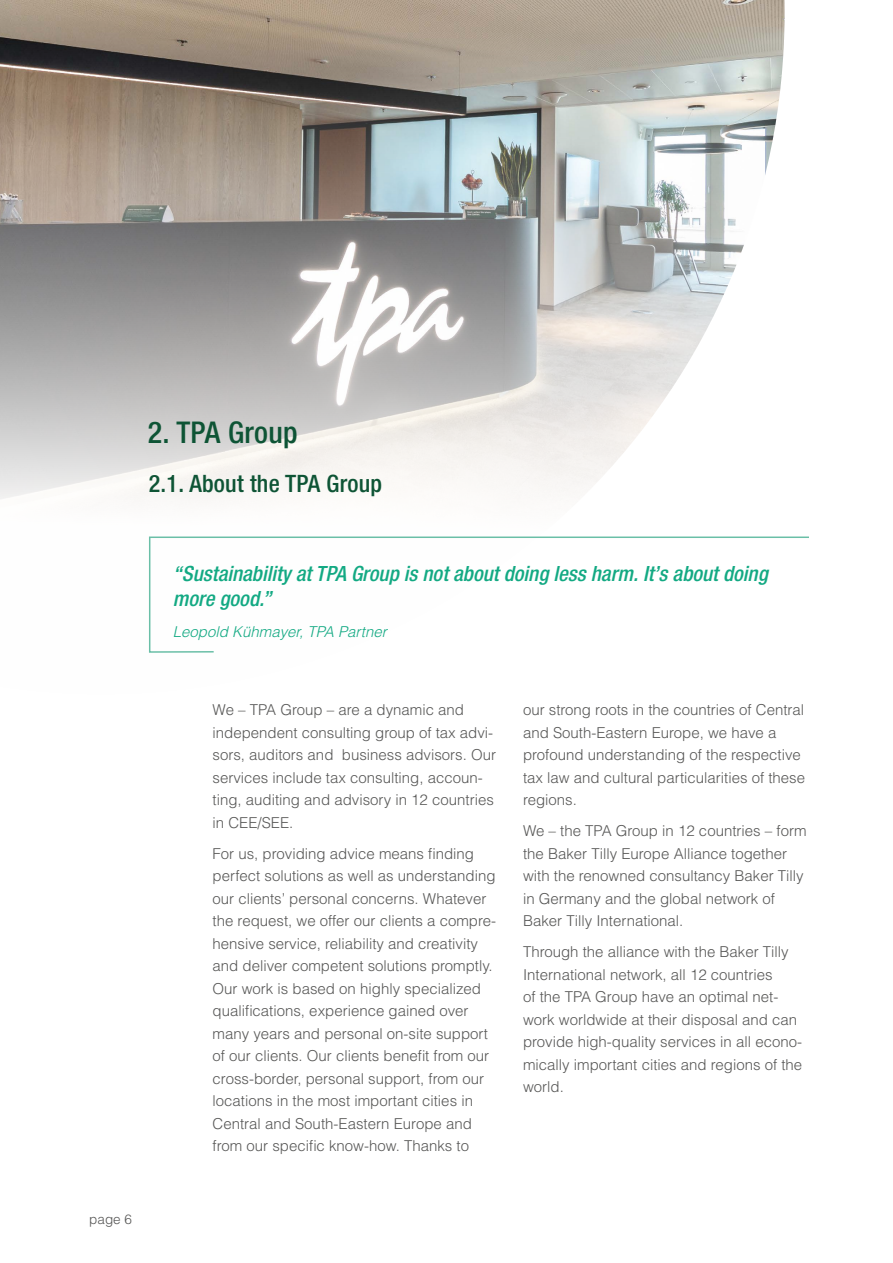
<style>
.page{position:relative;width:893px;height:1263px;background:#fff}
.page>*{position:absolute;margin:0;border:0;box-sizing:border-box;transform-origin:0 0}
.Überschrift_2{font:500 condensed 30px "Helvetica Neue LT Pro";letter-spacing:.01em;color:#0e5435}
.Überschrift_3{font:500 condensed 24px "Helvetica Neue LT Pro";letter-spacing:.01em;color:#0e5435}
.Fließtext{font:italic 500 condensed 21px/25.5px "Helvetica Neue LT Pro";color:#13a983}
.Fließtext-2{font:300 15px/22.5px "Helvetica LT Std";color:#575756}
.Fließtext-3{font:italic 300 15px "Helvetica LT Std";color:#13a983}
.t1{font:300 13.5px "Helvetica LT Std";color:#575756}
</style>
<div class="page">
<img style="left:0;top:0;width:784px;height:499px">
<svg style="left:149px;top:536px;width:660px;height:117px"></svg>
<p class="Überschrift_2" style="left:148px;top:414px;width:151px">2. TPA Group</p>
<p class="Überschrift_3" style="left:149px;top:469px;width:235px">2.1. About the TPA Group</p>
<p class="t1" style="left:89px;top:1211px;width:44px">page 6</p>
<p class="Fließtext" style="left:173px;top:560px;width:596px">“Sustainability at TPA Group is not about doing less harm. It’s about doing more good.”</p>
<p class="Fließtext-3" style="left:173px;top:623px;width:215px">Leopold Kühmayer, TPA Partner</p>
<p class="Fließtext-2" style="left:213px;top:699px;width:285px">We – TPA Group – are a dynamic and independent consulting group of tax advi&shy;sors, auditors and business advisors. Our services include tax consulting, accoun&shy;ting, auditing and advisory in 12 countries in CEE/SEE.</p>
<p class="Fließtext-2" style="left:213px;top:842px;width:285px">For us, providing advice means finding perfect solutions as well as understanding our clients’ personal concerns. Whatever the request, we offer our clients a compre&shy;hensive service, reliability and creativity and deliver competent solutions promptly.<br>Our work is based on highly specialized qualifications, experience gained over many years and personal on-site support of our clients. Our clients benefit from our cross-border, personal support, from our locations in the most important cities in Central and South-Eastern Europe and from our specific know-how. Thanks to</p>
<p class="Fließtext-2" style="left:523px;top:699px;width:284px">our strong roots in the countries of Central and South-Eastern Europe, we have a profound understanding of the respective tax law and cultural particularities of these regions.</p>
<p class="Fließtext-2" style="left:523px;top:820px;width:285px">We – the TPA Group in 12 countries – form the Baker Tilly Europe Alliance together with the renowned consultancy Baker Tilly in Germany and the global network of Baker Tilly International.</p>
<p class="Fließtext-2" style="left:523px;top:941px;width:281px">Through the alliance with the Baker Tilly International network, all 12 countries<br>of the TPA Group have an optimal net&shy;work worldwide at their disposal and can provide high-quality services in all econo&shy;mically important cities and regions of the world.</p>
</div>
